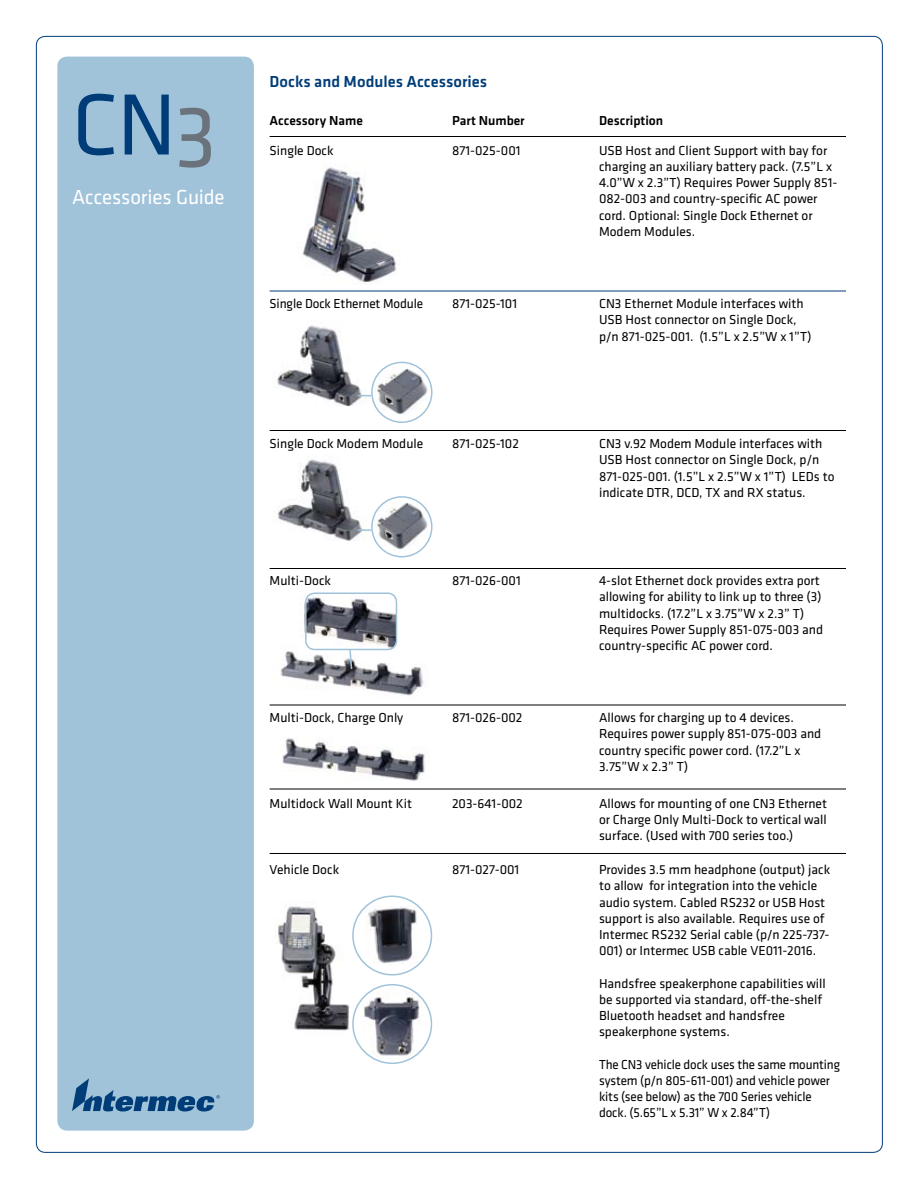
<style>
.page{position:relative;width:918px;height:1188px;background:#fff}
.page>*{position:absolute;margin:0;border:0;box-sizing:border-box;transform-origin:0 0}
.t1{font:90px "Klavika";color:#003d78}
.t2{font:21px "Klavika";letter-spacing:-.01em;color:#fff}
.t3{font:500 16.5px "Klavika";color:#003d78}
.t4{font:13.5px/16.2px "Klavika";color:#000}
.t5{font:13.5px/16.2px "Klavika";color:#000;scale:.96 1}
.t6{font:500 13.5px "Klavika";color:#000}
.s1{color:#6a737b}
</style>
<div class="page">
<div style="left:58px;top:57px;width:195px;height:1073px;background:#a0c3da;border-radius:9px"></div>
<div style="left:57px;top:57px;width:197px;height:1074px;border:2px solid #a0c3da;border-radius:9px"></div>
<svg style="left:72px;top:1078px;width:148px;height:33px"></svg>
<img style="left:302px;top:167px;width:95px;height:116px">
<img style="left:375px;top:367px;width:55px;height:49px">
<img style="left:277px;top:325px;width:89px;height:81px">
<div style="left:371px;top:362px;width:62px;height:61px;border:2px solid #a0c3da;border-radius:50%"></div>
<svg style="left:358px;top:395px;width:13px;height:1px"></svg>
<img style="left:375px;top:502px;width:55px;height:48px">
<img style="left:278px;top:459px;width:85px;height:82px">
<div style="left:371px;top:496px;width:62px;height:61px;border:2px solid #a0c3da;border-radius:50%"></div>
<svg style="left:358px;top:529px;width:13px;height:2px"></svg>
<img style="left:282px;top:738px;width:143px;height:43px">
<img style="left:278px;top:906px;width:71px;height:125px">
<img style="left:365px;top:906px;width:58px;height:60px">
<div style="left:352px;top:896px;width:80px;height:80px;border:2px solid #a0c3da;border-radius:50%"></div>
<img style="left:362px;top:992px;width:61px;height:68px">
<div style="left:352px;top:984px;width:80px;height:80px;border:2px solid #a0c3da;border-radius:50%"></div>
<hr style="left:270px;top:136px;width:576px;height:1px;background:#000">
<hr style="left:270px;top:291px;width:576px;height:1px;background:#003d78">
<hr style="left:270px;top:430px;width:576px;height:1px;background:#000">
<hr style="left:270px;top:568px;width:576px;height:1px;background:#000">
<hr style="left:270px;top:705px;width:576px;height:1px;background:#000">
<img style="left:280px;top:638px;width:144px;height:58px">
<img style="left:299px;top:595px;width:95px;height:56px">
<svg style="left:348px;top:650px;width:5px;height:21px"></svg>
<svg style="left:394px;top:642px;width:8px;height:12px"></svg>
<div style="left:305px;top:592px;width:92px;height:58px;border:2px solid #a0c3da;border-radius:9px"></div>
<hr style="left:270px;top:789px;width:576px;height:1px;background:#000">
<hr style="left:270px;top:853px;width:576px;height:1px;background:#000">
<h1 class="t1" style="left:72px;top:66px;width:146px">CN<span class="s1">3</span></h1>
<h2 class="t2" style="left:72px;top:183px;width:154px">Accessories Guide</h2>
<p class="t3" style="left:270px;top:71px;width:219px">Docks and Modules Accessories</p>
<p class="t6" style="left:270px;top:111px;width:95px">Accessory Name</p>
<p class="t6" style="left:452px;top:111px;width:74px">Part Number</p>
<p class="t6" style="left:599px;top:111px;width:66px">Description</p>
<p class="t4" style="left:270px;top:142px;width:66px">Single Dock</p>
<p class="t4" style="left:452px;top:142px;width:70px">871-025-001</p>
<p class="t4" style="left:599px;top:142px;width:240px">USB Host and Client Support with bay for charging an auxiliary battery pack. (7.5”L x 4.0”W x 2.3”T) Requires Power Supply 851- 082-003 and country-specific AC power cord. Optional: Single Dock Ethernet or Modem Modules.</p>
<p class="t4" style="left:270px;top:295px;width:155px">Single Dock Ethernet Module</p>
<p class="t4" style="left:452px;top:295px;width:67px">871-025-101</p>
<p class="t4" style="left:599px;top:295px;width:214px">CN3 Ethernet Module interfaces with<br>USB Host connector on Single Dock, p/n 871-025-001. (1.5”L x 2.5”W x 1”T)</p>
<p class="t4" style="left:270px;top:435px;width:155px">Single Dock Modem Module</p>
<p class="t4" style="left:452px;top:435px;width:68px">871-025-102</p>
<p class="t4" style="left:599px;top:435px;width:237px">CN3 v.92 Modem Module interfaces with USB Host connector on Single Dock, p/n 871-025-001. (1.5”L x 2.5”W x 1”T) LEDs to indicate DTR, DCD, TX and RX status.</p>
<p class="t4" style="left:270px;top:572px;width:63px">Multi-Dock</p>
<p class="t4" style="left:452px;top:572px;width:70px">871-026-001</p>
<p class="t4" style="left:599px;top:572px;width:226px">4-slot Ethernet dock provides extra port allowing for ability to link up to three (3) multidocks. (17.2”L x 3.75”W x 2.3” T)<br>Requires Power Supply 851-075-003 and country-specific AC power cord.</p>
<p class="t4" style="left:270px;top:709px;width:135px">Multi-Dock, Charge Only</p>
<p class="t4" style="left:452px;top:709px;width:72px">871-026-002</p>
<p class="t4" style="left:599px;top:709px;width:224px">Allows for charging up to 4 devices.<br>Requires power supply 851-075-003 and country specific power cord. (17.2”L x<br>3.75”W x 2.3” T)</p>
<p class="t4" style="left:270px;top:795px;width:144px">Multidock Wall Mount Kit</p>
<p class="t4" style="left:452px;top:795px;width:72px">203-641-002</p>
<p class="t4" style="left:599px;top:795px;width:230px;text-align:justify">Allows for mounting of one CN3 Ethernet or Charge Only Multi-Dock to vertical wall surface. (Used with 700 series too.)</p>
<p class="t4" style="left:270px;top:861px;width:71px">Vehicle Dock</p>
<p class="t4" style="left:452px;top:861px;width:69px">871-027-001</p>
<p class="t4" style="left:599px;top:861px;width:233px">Provides 3.5 mm headphone (output) jack to allow for integration into the vehicle audio system. Cabled RS232 or USB Host support is also available. Requires use of Intermec RS232 Serial cable (p/n 225-737- 001) or Intermec USB cable VE011-2016.</p>
<p class="t4" style="left:599px;top:975px;width:228px">Handsfree speakerphone capabilities will be supported via standard, off-the-shelf Bluetooth headset and handsfree speakerphone systems.</p>
<p class="t5" style="left:599px;top:1056px;width:253px">The CN3 vehicle dock uses the same mounting system (p/n 805-611-001) and vehicle power kits (see below) as the 700 Series vehicle dock. (5.65”L x 5.31” W x 2.84”T)</p>
</div>
